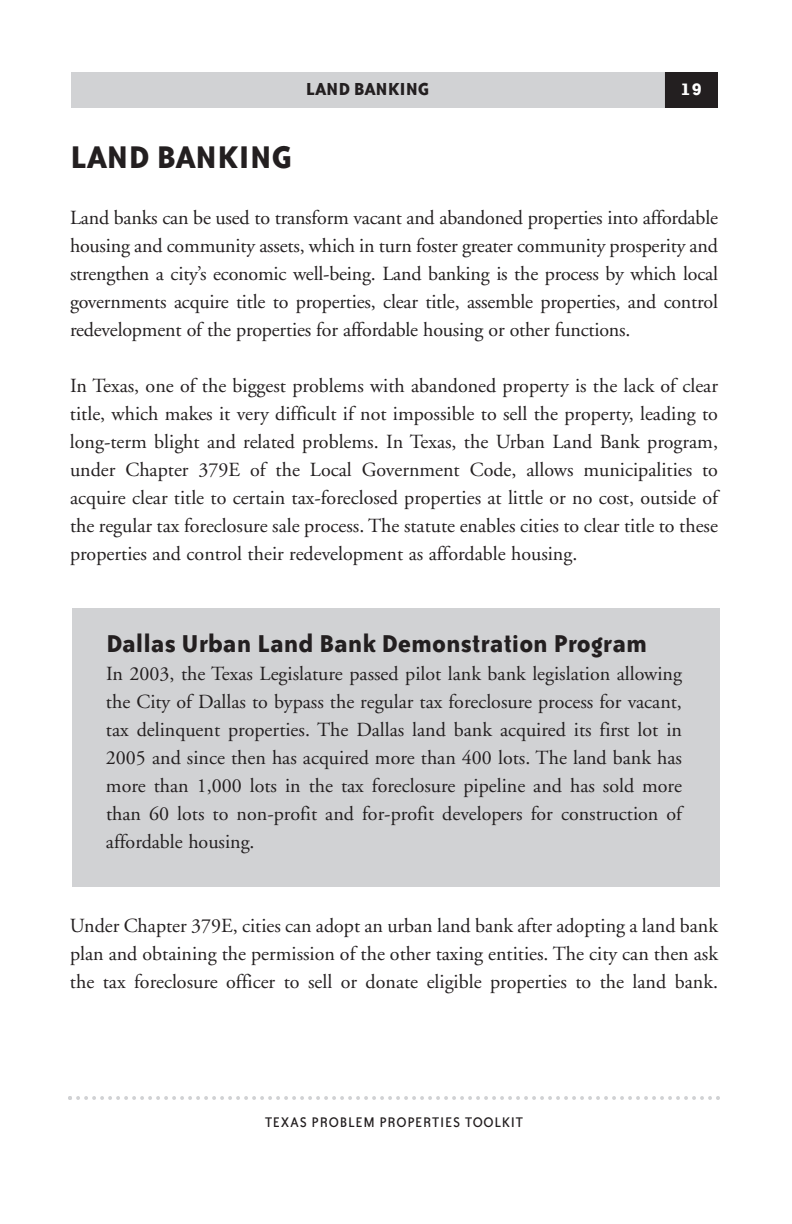
<style>
.page{position:relative;width:792px;height:1224px;background:#fff}
.page>*{position:absolute;margin:0;border:0;box-sizing:border-box;transform-origin:0 0}
.t1{font:700 36px "Bailey Sans ITC";color:#231f20}
.t2{font:700 28px "Bailey Sans ITC";color:#231f20}
.t3{font:20px/28px "Adobe Garamond";color:#231f20;text-align:justify}
.t4{font:700 20px "Bailey Sans ITC";color:#231f20}
.t5{font:700 20px "Bailey Sans ITC";color:#fff}
.t6{font:16px "Bailey Sans ITC";letter-spacing:.045em;color:#231f20}
</style>
<div class="page">
<div style="left:72px;top:608px;width:648px;height:279px;background:#d1d2d4"></div>
<div style="left:71px;top:72px;width:594px;height:36px;background:#d1d2d4"></div>
<div style="left:667px;top:74px;width:49px;height:32px;background:#231f20"></div>
<div style="left:665px;top:72px;width:53px;height:36px;border:2px solid #231f20"></div>
<svg style="left:68px;top:1096px;width:652px;height:4px"></svg>
<p class="t4" style="left:306px;top:78px;width:125px">LAND BANKING</p>
<p class="t5" style="left:681px;top:78px;width:23px">19</p>
<h1 class="t1" style="left:70px;top:138px;width:223px">LAND BANKING</h1>
<p class="t3" style="left:70px;top:204px;width:650px">Land banks can be used to transform vacant and abandoned properties into affordable housing and community assets, which in turn foster greater community prosperity and strengthen a city’s economic well-being. Land banking is the process by which local governments acquire title to properties, clear title, assemble properties, and control redevelopment of the properties for affordable housing or other functions.</p>
<p class="t3" style="left:70px;top:372px;width:650px">In Texas, one of the biggest problems with abandoned property is the lack of clear title, which makes it very difficult if not impossible to sell the property, leading to long-term blight and related problems. In Texas, the Urban Land Bank program, under Chapter 379E of the Local Government Code, allows municipalities to acquire clear title to certain tax-foreclosed properties at little or no cost, outside of the regular tax foreclosure sale process. The statute enables cities to clear title to these properties and control their redevelopment as affordable housing.</p>
<h2 class="t2" style="left:106px;top:628px;width:543px">Dallas Urban Land Bank Demonstration Program</h2>
<p class="t3" style="left:106px;top:660px;width:578px">In 2003, the Texas Legislature passed pilot lank bank legislation allowing the City of Dallas to bypass the regular tax foreclosure process for vacant, tax delinquent properties. The Dallas land bank acquired its first lot in 2005 and since then has acquired more than 400 lots. The land bank has more than 1,000 lots in the tax foreclosure pipeline and has sold more than 60 lots to non-profit and for-profit developers for construction of affordable housing.</p>
<p class="t3" style="left:70px;top:912px;width:650px">Under Chapter 379E, cities can adopt an urban land bank after adopting a land bank plan and obtaining the permission of the other taxing entities. The city can then ask the tax foreclosure officer to sell or donate eligible properties to the land bank.</p>
<p class="t6" style="left:265px;top:1113px;width:260px">TEXAS PROBLEM PROPERTIES TOOLKIT</p>
</div>
